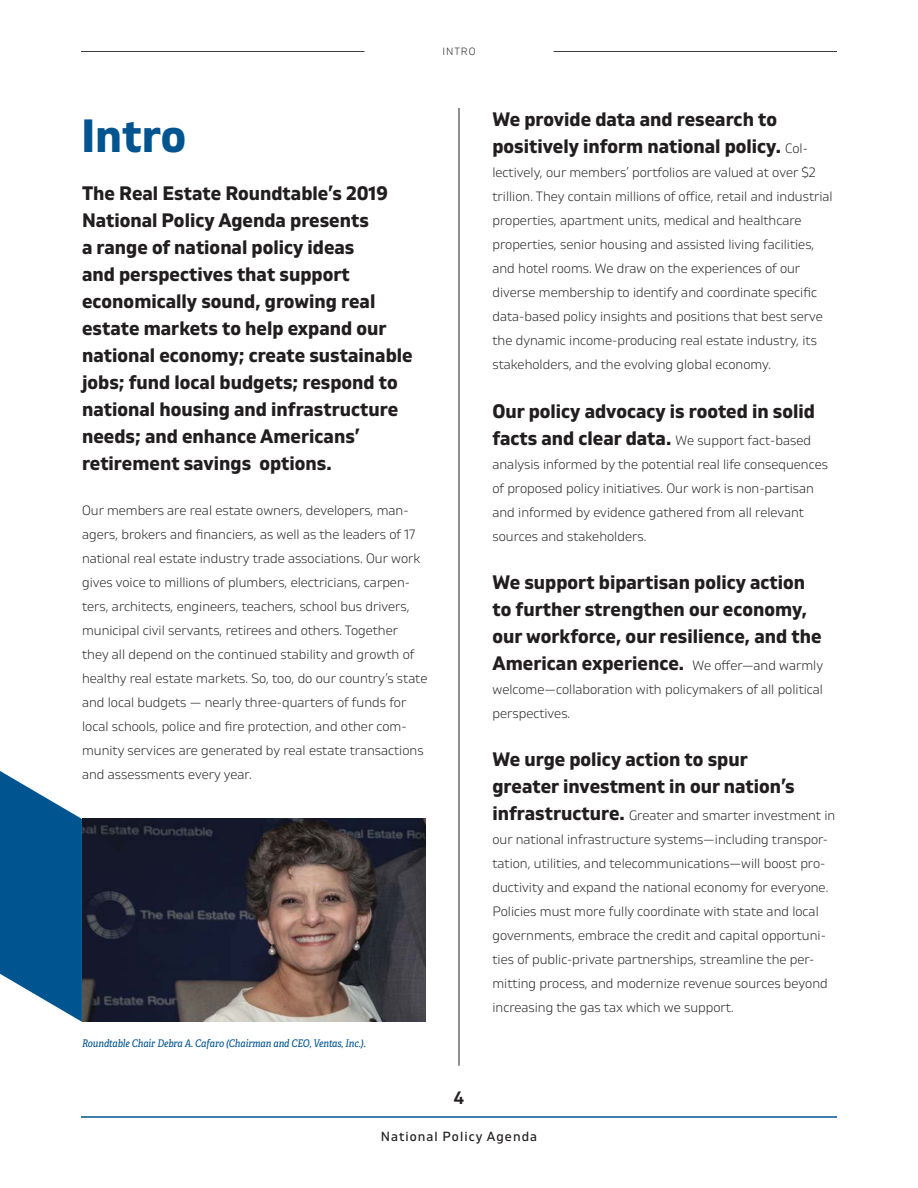
<style>
.page{position:relative;width:918px;height:1188px;background:#fff}
.page>*{position:absolute;margin:0;border:0;box-sizing:border-box;transform-origin:0 0}
.t1{font:700 46.5px "Gilam";letter-spacing:-.005em;color:#005490}
.t2{font:700 19.5px/27px "Gilam";color:#221e1f}
.t3{font:600 18px "Gilam";color:#231f20}
.t4{font:300 13.5px/24px "Gilam";color:#231f20}
.t5{font:13.2px "Gilam";letter-spacing:.08em;color:#231f20}
.t6{font:italic 10.5px "Adelle Condensed";color:#005490}
.t7{font:300 10.5px "Gilam";letter-spacing:.09em;color:#231f20}
.s1{font-weight:300;font-size:13.5px;color:#231f20}
.s2{font-weight:700;font-size:19.5px;color:#221e1f}
</style>
<div class="page">
<hr style="left:459px;top:108px;width:1px;height:958px;background:#231f20">
<img style="left:82px;top:819px;width:344px;height:203px">
<svg style="left:0;top:771px;width:82px;height:251px"></svg>
<hr style="left:81px;top:51px;width:283px;height:1px;background:#3e3d3f">
<hr style="left:554px;top:51px;width:283px;height:1px;background:#3e3d3f">
<hr style="left:81px;top:1116px;width:756px;height:2px;background:#005490">
<p class="t7" style="left:442px;top:48px;width:35px">INTRO</p>
<h1 class="t1" style="left:81px;top:118px;width:107px">Intro</h1>
<p class="t2" style="left:82px;top:181px;width:332px">The Real Estate Roundtable’s 2019<br>National Policy Agenda presents<br>a range of national policy ideas<br>and perspectives that support economically sound, growing real estate markets to help expand our national economy; create sustainable jobs; fund local budgets; respond to national housing and infrastructure needs; and enhance Americans’ retirement savings options.</p>
<p class="t4" style="left:82px;top:500px;width:347px">Our members are real estate owners, developers, man&shy;agers, brokers and financiers, as well as the leaders of 17 national real estate industry trade associations. Our work gives voice to millions of plumbers, electricians, carpen&shy;ters, architects, engineers, teachers, school bus drivers, municipal civil servants, retirees and others. Together they all depend on the continued stability and growth of healthy real estate markets. So, too, do our country’s state and local budgets — nearly three-quarters of funds for local schools, police and fire protection, and other com&shy;munity services are generated by real estate transactions and assessments every year.</p>
<p class="t6" style="left:82px;top:1037px;width:285px">Roundtable Chair Debra A. Cafaro (Chairman and CEO, Ventas, Inc.).</p>
<h3 class="t3" style="left:454px;top:1090px;width:12px">4</h3>
<h2 class="t2" style="left:492px;top:107px;width:317px">We provide data and research to positively inform national policy. <span class="s1">Col-</span></h2>
<p class="t4" style="left:492px;top:162px;width:342px">lectively, our members’ portfolios are valued at over $2 trillion. They contain millions of office, retail and industrial properties, apartment units, medical and healthcare properties, senior housing and assisted living facilities, and hotel rooms. We draw on the experiences of our diverse membership to identify and coordinate specific data-based policy insights and positions that best serve the dynamic income-producing real estate industry, its stakeholders, and the evolving global economy.</p>
<h2 class="t2" style="left:492px;top:399px;width:324px">Our policy advocacy is rooted in solid</h2>
<p class="t4" style="left:492px;top:429px;width:337px"><span class="s2">facts and clear data.</span> We support fact-based analysis informed by the potential real life consequences of proposed policy initiatives. Our work is non-partisan and informed by evidence gathered from all relevant sources and stakeholders.</p>
<h2 class="t2" style="left:492px;top:570px;width:332px">We support bipartisan policy action to further strengthen our economy, our workforce, our resilience, and the American experience. <span class="s1">We offer—and warmly</span></h2>
<p class="t4" style="left:492px;top:678px;width:332px">welcome—collaboration with policymakers of all political perspectives.</p>
<h2 class="t2" style="left:492px;top:747px;width:304px">We urge policy action to spur greater investment in our nation’s</h2>
<p class="t4" style="left:492px;top:805px;width:344px"><span class="s2">infrastructure.</span> Greater and smarter investment in our national infrastructure systems—including transpor&shy;tation, utilities, and telecommunications—will boost pro&shy;ductivity and expand the national economy for everyone.<br>Policies must more fully coordinate with state and local governments, embrace the credit and capital opportuni&shy;ties of public-private partnerships, streamline the per&shy;mitting process, and modernize revenue sources beyond increasing the gas tax which we support.</p>
<p class="t5" style="left:381px;top:1131px;width:158px">National Policy Agenda</p>
</div>
